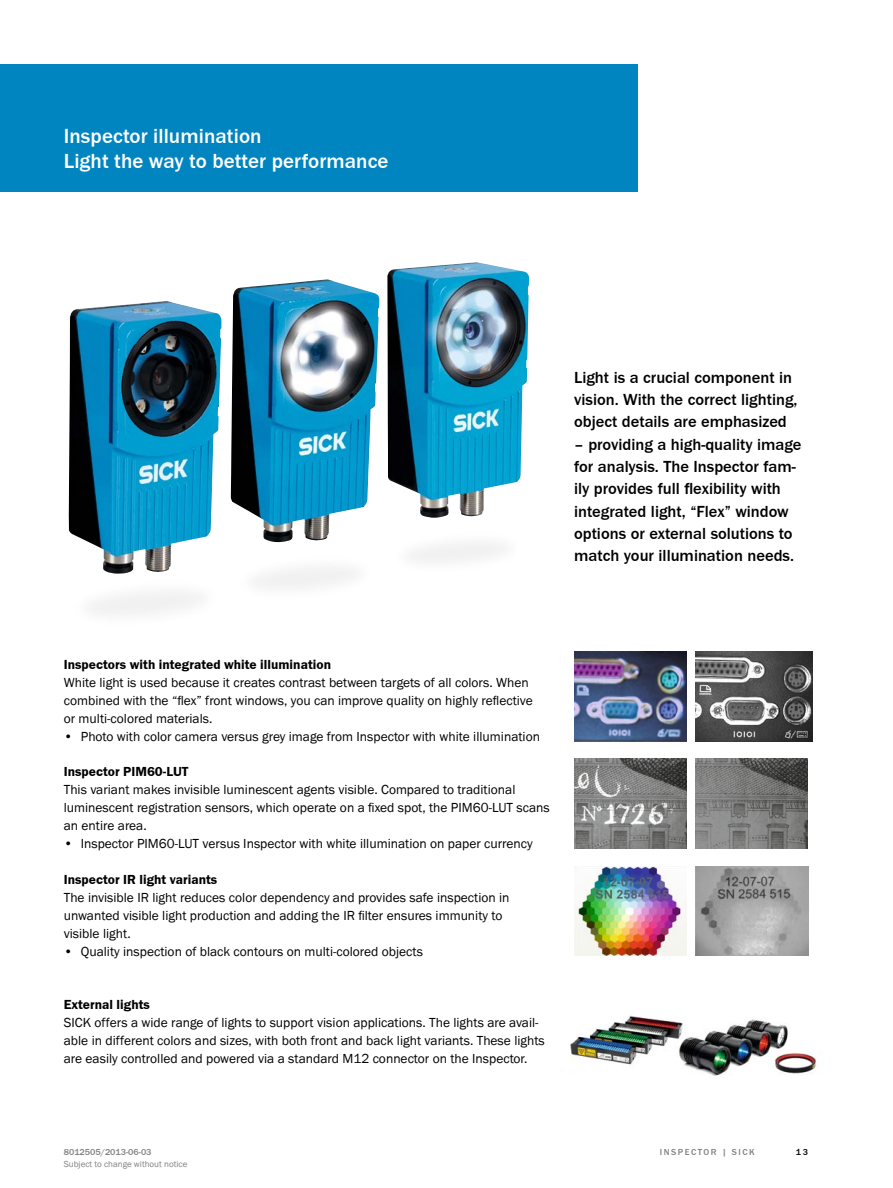
<style>
.page{position:relative;width:893px;height:1188px;background:#fff}
.page>*{position:absolute;margin:0;border:0;box-sizing:border-box;transform-origin:0 0}
.t1{font:500 21px/25.2px "SICK Franklin";letter-spacing:.005em;color:#fff}
.t2{font:500 16.5px/22.4px "SICK Franklin";color:#000}
.t3{font:13.5px/17.9px "SICK Franklin";color:#000}
.t4{font:700 13.5px "SICK Franklin";letter-spacing:.005em;color:#000}
.t5{font:500 9px "SICK Franklin";color:#818181}
.t6{font:9px "SICK Franklin";color:#818181}
.t7{font:500 9px "SICK Franklin";color:#000}
</style>
<div class="page">
<img style="left:574px;top:651px;width:113px;height:90px">
<img style="left:695px;top:651px;width:117px;height:90px">
<img style="left:570px;top:1015px;width:250px;height:61px">
<img style="left:574px;top:759px;width:113px;height:89px">
<img style="left:574px;top:866px;width:113px;height:90px">
<img style="left:695px;top:759px;width:113px;height:89px">
<img style="left:695px;top:866px;width:113px;height:90px">
<img style="left:387px;top:262px;width:142px;height:256px">
<img style="left:231px;top:279px;width:149px;height:264px">
<img style="left:69px;top:301px;width:153px;height:273px">
<div style="left:0;top:64px;width:638px;height:127px;background:#0085c1"></div>
<h1 class="t1" style="left:64px;top:124px;width:326px">Inspector illumination<br>Light the way to better performance</h1>
<p class="t2" style="left:574px;top:366px;width:225px">Light is a crucial component in vision. With the correct lighting, object details are emphasized</p>
<p class="t2" style="left:574px;top:433px;width:229px">– providing a high-quality image for analysis. The Inspector fam&shy;ily provides full flexibility with integrated light, “Flex” window options or external solutions to match your illumination needs.</p>
<p class="t4" style="left:64px;top:656px;width:269px">Inspectors with integrated white illumination</p>
<p class="t3" style="left:64px;top:674px;width:471px">White light is used because it creates contrast between targets of all colors. When combined with the “flex” front windows, you can improve quality on highly reflective or multi-colored materials.</p>
<p class="t3" style="left:64px;top:727px;width:478px">• Photo with color camera versus grey image from Inspector with white illumination</p>
<p class="t4" style="left:64px;top:764px;width:126px">Inspector PIM60-LUT</p>
<p class="t3" style="left:64px;top:781px;width:487px">This variant makes invisible luminescent agents visible. Compared to traditional luminescent registration sensors, which operate on a fixed spot, the PIM60-LUT scans an entire area.</p>
<p class="t3" style="left:64px;top:835px;width:470px">• Inspector PIM60-LUT versus Inspector with white illumination on paper currency</p>
<p class="t4" style="left:64px;top:871px;width:155px">Inspector IR light variants</p>
<p class="t3" style="left:64px;top:889px;width:447px">The invisible IR light reduces color dependency and provides safe inspection in unwanted visible light production and adding the IR filter ensures immunity to visible light.</p>
<p class="t3" style="left:64px;top:942px;width:361px">• Quality inspection of black contours on multi-colored objects</p>
<p class="t4" style="left:64px;top:996px;width:88px">External lights</p>
<p class="t3" style="left:64px;top:1014px;width:483px">SICK offers a wide range of lights to support vision applications. The lights are avail&shy;able in different colors and sizes, with both front and back light variants. These lights are easily controlled and powered via a standard M12 connector on the Inspector.</p>
<p class="t5" style="left:64px;top:1146px;width:89px">8012505/2013-06-03</p>
<p class="t5" style="left:660px;top:1146px;width:12px">Insp</p>
<p class="t5" style="left:685px;top:1146px;width:14px">ector</p>
<p class="t5" style="left:722px;top:1146px;width:34px">| SICK</p>
<p class="t6" style="left:64px;top:1159px;width:125px">Subject to change without notice</p>
<p class="t7" style="left:796px;top:1146px;width:14px">13</p>
</div>
